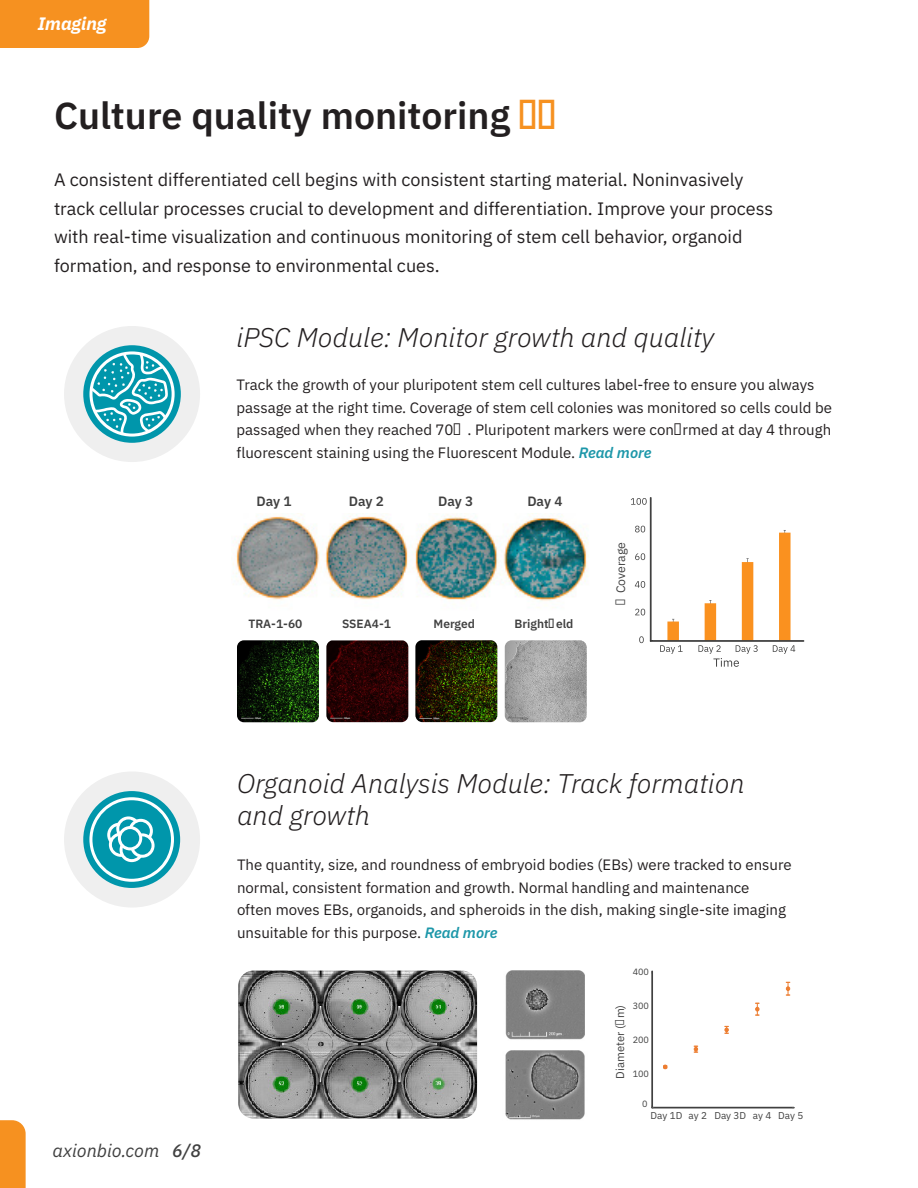
<style>
.page{position:relative;width:918px;height:1188px;background:#fff}
.page>*{position:absolute;margin:0;border:0;box-sizing:border-box;transform-origin:0 0}
.t1{font:600 37.5px "IBM Plex Sans";color:#231f20}
.t2{font:italic 300 27px/32.4px "IBM Plex Sans";color:#231f20}
.t3{font:18px/28.5px "IBM Plex Sans";color:#231f20}
.t4{font:italic 18px "IBM Plex Sans";color:#404040}
.t5{font:italic 700 18px "IBM Plex Sans";color:#fff}
.t6{font:15px/22.5px "IBM Plex Sans";color:#231f20}
.t7{font:600 13.5px "IBM Plex Sans";letter-spacing:-.005em;color:#404040}
.t8{font:12.3px "IBM Plex Sans";letter-spacing:-.005em;color:#404040}
.t9{font:600 12px "IBM Plex Sans";color:#404040}
.t10{font:11.4px "IBM Plex Sans";color:#404040}
.t11{font:9.9px "IBM Plex Sans";color:#404040}
.t12{font:9.15px "IBM Plex Sans";color:#404040}
.s1{color:#f69120}
.s2{font-weight:600;font-style:italic;color:#1d97a9}
.s3{font-weight:500}
</style>
<div class="page">
<svg style="left:0;top:1120px;width:26px;height:68px;background:#f69528"></svg>
<div style="left:0;top:0;width:149px;height:48px;background:#f69120"></div>
<div style="left:64px;top:326px;width:136px;height:136px;background:#efefef;border-radius:50%"></div>
<div style="left:64px;top:771px;width:136px;height:137px;background:#efefef;border-radius:50%"></div>
<svg style="left:83px;top:345px;width:98px;height:98px"></svg>
<svg style="left:83px;top:791px;width:97px;height:97px"></svg>
<img style="left:233px;top:513px;width:354px;height:95px">
<hr style="left:650px;top:497px;width:2px;height:145px;background:#404040">
<hr style="left:650px;top:640px;width:154px;height:2px;background:#404040">
<svg style="left:639px;top:636px;width:5px;height:7px"></svg>
<svg style="left:635px;top:609px;width:10px;height:6px"></svg>
<svg style="left:635px;top:581px;width:10px;height:7px"></svg>
<svg style="left:635px;top:553px;width:10px;height:7px"></svg>
<svg style="left:635px;top:526px;width:10px;height:6px"></svg>
<svg style="left:631px;top:498px;width:16px;height:7px"></svg>
<svg style="left:660px;top:530px;width:135px;height:137px"></svg>
<img style="left:237px;top:640px;width:82px;height:82px">
<img style="left:326px;top:640px;width:82px;height:82px">
<svg style="left:415px;top:640px;width:6px;height:6px"></svg>
<img style="left:505px;top:640px;width:82px;height:82px">
<img style="left:238px;top:971px;width:239px;height:148px">
<img style="left:505px;top:971px;width:80px;height:69px">
<img style="left:505px;top:1050px;width:80px;height:70px">
<hr style="left:652px;top:1107px;width:142px;height:1px;background:#404040">
<hr style="left:651px;top:971px;width:2px;height:137px;background:#404040">
<svg style="left:663px;top:1065px;width:4px;height:4px"></svg>
<svg style="left:694px;top:1046px;width:4px;height:7px"></svg>
<svg style="left:725px;top:1026px;width:4px;height:8px"></svg>
<svg style="left:755px;top:1003px;width:4px;height:13px"></svg>
<svg style="left:786px;top:982px;width:4px;height:14px"></svg>
<p class="t5" style="left:38px;top:9px;width:70px">Imaging</p>
<p class="t1" style="left:54px;top:86px;width:508px">Culture quality monitoring <span class="s1">&gt;&gt;</span></p>
<p class="t3" style="left:54px;top:164px;width:721px">A consistent differentiated cell begins with consistent starting material. Noninvasively track cellular processes crucial to development and differentiation. Improve your process with real-time visualization and continuous monitoring of stem cell behavior, organoid formation, and response to environmental cues.</p>
<p class="t2" style="left:237px;top:319px;width:479px">iPSC Module: Monitor growth and quality</p>
<p class="t6" style="left:237px;top:373px;width:597px">Track the growth of your pluripotent stem cell cultures label-free to ensure you always passage at the right time. Coverage of stem cell colonies was monitored so cells could be passaged when they reached 70%. Pluripotent markers were confirmed at day 4 through fluorescent staining using the Fluorescent Module. <span class="s2">Read more</span></p>
<p class="t7" style="left:256px;top:491px;width:37px">Day 1</p>
<p class="t7" style="left:349px;top:491px;width:37px">Day 2</p>
<p class="t7" style="left:438px;top:491px;width:37px">Day 3</p>
<p class="t7" style="left:527px;top:491px;width:37px">Day 4</p>
<p class="t9" style="left:248px;top:614px;width:56px">TRA-1-60</p>
<p class="t9" style="left:342px;top:614px;width:50px">SSEA4-1</p>
<p class="t9" style="left:434px;top:614px;width:43px">Merged</p>
<p class="t9" style="left:515px;top:614px;width:60px">Brightfield</p>
<p class="t8" style="left:611px;top:605px;width:64px;rotate:-90deg">%Coverage</p>
<p class="t2" style="left:237px;top:765px;width:509px">Organoid Analysis Module: Track formation and growth</p>
<p class="t6" style="left:237px;top:853px;width:556px">The quantity, size, and roundness of embryoid bodies (EBs) were tracked to ensure normal, consistent formation and growth. Normal handling and maintenance<br>often moves EBs, organoids, and spheroids in the dish, making single-site imaging unsuitable for this purpose. <span class="s2">Read more</span></p>
<p class="t12" style="left:633px;top:965px;width:18px">400</p>
<p class="t12" style="left:633px;top:999px;width:18px">300</p>
<p class="t10" style="left:611px;top:1079px;width:75px;rotate:-90deg">Diameter (Ữm)</p>
<p class="t12" style="left:633px;top:1033px;width:18px">200</p>
<p class="t12" style="left:633px;top:1067px;width:18px">100</p>
<p class="t12" style="left:642px;top:1097px;width:7px">0</p>
<p class="t4" style="left:53px;top:1137px;width:150px">axionbio.com <span class="s3">6/8</span></p>
<p class="t11" style="left:651px;top:1108px;width:154px">Day 1D ay 2 Day 3D ay 4 Day 5</p>
</div>
